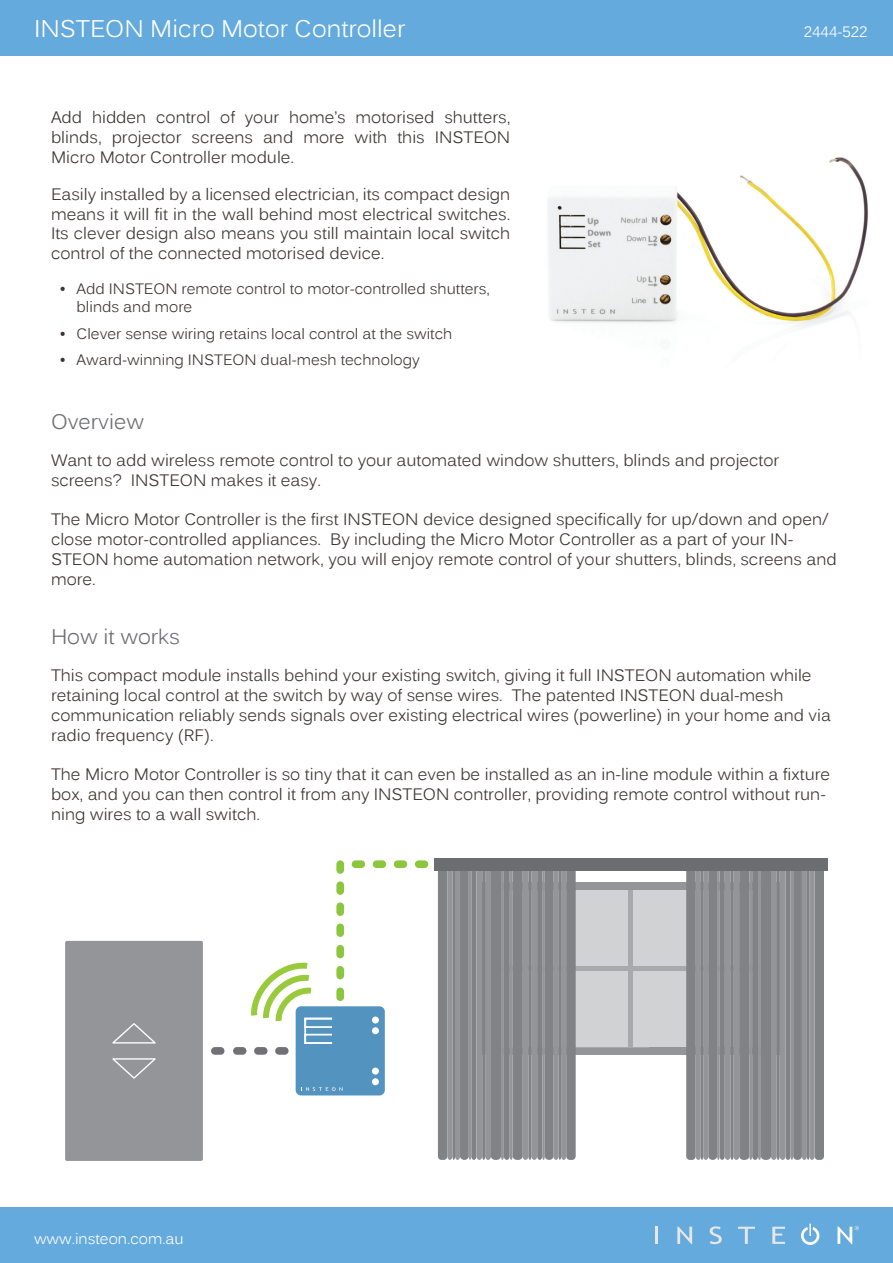
<style>
.page{position:relative;width:893px;height:1263px;background:#fff}
.page>*{position:absolute;margin:0;border:0;box-sizing:border-box;transform-origin:0 0}
.t1{font:24px "Kalinga";color:#fff}
.Body_-_Section_Headi{font:21px "Kalinga";color:#6c6d70}
.Body_Text{font:16.5px/19.8px "Kalinga";color:#3b3532}
.Overview_Text{font:16.5px/19.8px "Kalinga";color:#3b3532;text-align:justify}
.Overview_Bullets{font:15px/18px "Kalinga";color:#3b3532}
.Footer_-_Website{font:15px "Kalinga";color:#fff}
.Header_-_Model_Numbe{font:15px "Kalinga";color:#fff}
</style>
<div class="page">
<div style="left:0;top:0;width:893px;height:56px;background:#64aadd"></div>
<div style="left:0;top:1208px;width:893px;height:55px;background:#64aadd"></div>
<hr style="left:655px;top:1227px;width:3px;height:17px;background:#e6e7e9">
<svg style="left:677px;top:1227px;width:15px;height:17px"></svg>
<svg style="left:710px;top:1226px;width:12px;height:18px"></svg>
<svg style="left:738px;top:1227px;width:17px;height:17px"></svg>
<svg style="left:772px;top:1227px;width:13px;height:17px"></svg>
<svg style="left:801px;top:1224px;width:18px;height:21px"></svg>
<svg style="left:837px;top:1226px;width:22px;height:18px"></svg>
<img style="left:548px;top:157px;width:320px;height:171px">
<div style="left:65px;top:941px;width:138px;height:220px;background:#939598;border-radius:2px"></div>
<div style="left:415px;top:860px;width:13px;height:8px;background:#8bc63e;border-radius:4px"></div>
<div style="left:394px;top:860px;width:13px;height:8px;background:#8bc63e;border-radius:4px"></div>
<div style="left:373px;top:860px;width:13px;height:8px;background:#8bc63e;border-radius:4px"></div>
<div style="left:352px;top:860px;width:13px;height:8px;background:#8bc63e;border-radius:4px"></div>
<div style="left:336px;top:923px;width:8px;height:14px;background:#8bc63e;border-radius:4px"></div>
<div style="left:336px;top:902px;width:8px;height:14px;background:#8bc63e;border-radius:4px"></div>
<div style="left:336px;top:881px;width:8px;height:14px;background:#8bc63e;border-radius:4px"></div>
<div style="left:336px;top:860px;width:8px;height:14px;background:#8bc63e;border-radius:4px"></div>
<svg style="left:251px;top:962px;width:61px;height:65px"></svg>
<div style="left:275px;top:1047px;width:14px;height:8px;background:#717074;border-radius:4px"></div>
<div style="left:254px;top:1047px;width:14px;height:8px;background:#717074;border-radius:4px"></div>
<div style="left:233px;top:1047px;width:13px;height:8px;background:#717074;border-radius:4px"></div>
<div style="left:336px;top:966px;width:8px;height:13px;background:#8bc63e;border-radius:4px"></div>
<div style="left:336px;top:945px;width:8px;height:13px;background:#8bc63e;border-radius:4px"></div>
<div style="left:296px;top:1006px;width:89px;height:89px;background:#5393c0;border-radius:5px"></div>
<div style="left:372px;top:1016px;width:7px;height:7px;background:#fff;border-radius:50%"></div>
<div style="left:372px;top:1027px;width:7px;height:7px;background:#fff;border-radius:50%"></div>
<div style="left:372px;top:1067px;width:7px;height:7px;background:#fff;border-radius:50%"></div>
<div style="left:372px;top:1078px;width:7px;height:7px;background:#fff;border-radius:50%"></div>
<div style="left:304px;top:1018px;width:29px;height:10px;border:2px solid #fff"></div>
<div style="left:304px;top:1034px;width:29px;height:10px;border:2px solid #fff"></div>
<div style="left:304px;top:1018px;width:29px;height:26px;border:2px solid #fff"></div>
<svg style="left:301px;top:1086px;width:41px;height:5px"></svg>
<div style="left:211px;top:1047px;width:13px;height:8px;background:#717074;border-radius:4px"></div>
<div style="left:336px;top:987px;width:8px;height:14px;background:#8bc63e;border-radius:4px"></div>
<svg style="left:438px;top:871px;width:386px;height:289px;background:#a2a4a6"></svg>
<div style="left:434px;top:858px;width:394px;height:13px;background:#6c6d70"></div>
<svg style="left:112px;top:1023px;width:44px;height:21px"></svg>
<svg style="left:112px;top:1058px;width:44px;height:21px"></svg>
<p class="t1" style="left:34px;top:13px;width:373px">INSTEON Micro Motor Controller</p>
<p class="Header_-_Model_Numbe" style="left:804px;top:22px;width:65px">2444-522</p>
<p class="Overview_Text" style="left:51px;top:109px;width:461px">Add hidden control of your home’s motorised shutters, blinds, projector screens and more with this INSTEON Micro Motor Controller module.</p>
<p class="Overview_Text" style="left:51px;top:186px;width:461px">Easily installed by a licensed electrician, its compact design means it will fit in the wall behind most electrical switches.<br>Its clever design also means you still maintain local switch control of the connected motorised device.</p>
<p class="Overview_Bullets" style="left:77px;top:281px;width:415px;text-indent:-17px">• Add INSTEON remote control to motor-controlled shutters, blinds and more</p>
<p class="Overview_Bullets" style="left:60px;top:326px;width:394px">• Clever sense wiring retains local control at the switch</p>
<p class="Overview_Bullets" style="left:60px;top:352px;width:362px">• Award-winning INSTEON dual-mesh technology</p>
<p class="Body_-_Section_Headi" style="left:51px;top:408px;width:94px">Overview</p>
<p class="Body_Text" style="left:51px;top:452px;width:730px">Want to add wireless remote control to your automated window shutters, blinds and projector screens? INSTEON makes it easy.</p>
<p class="Body_Text" style="left:51px;top:511px;width:787px">The Micro Motor Controller is the first INSTEON device designed specifically for up/down and open/ close motor-controlled appliances. By including the Micro Motor Controller as a part of your IN-STEON home automation network, you will enjoy remote control of your shutters, blinds, screens and more.</p>
<p class="Body_-_Section_Headi" style="left:51px;top:623px;width:130px">How it works</p>
<p class="Body_Text" style="left:51px;top:667px;width:781px">This compact module installs behind your existing switch, giving it full INSTEON automation while retaining local control at the switch by way of sense wires. The patented INSTEON dual-mesh communication reliably sends signals over existing electrical wires (powerline) in your home and via radio frequency (RF).</p>
<p class="Body_Text" style="left:51px;top:766px;width:781px">The Micro Motor Controller is so tiny that it can even be installed as an in-line module within a fixture box, and you can then control it from any INSTEON controller, providing remote control without run&shy;ning wires to a wall switch.</p>
<p class="Footer_-_Website" style="left:34px;top:1229px;width:151px">www.insteon.com.au</p>
</div>
